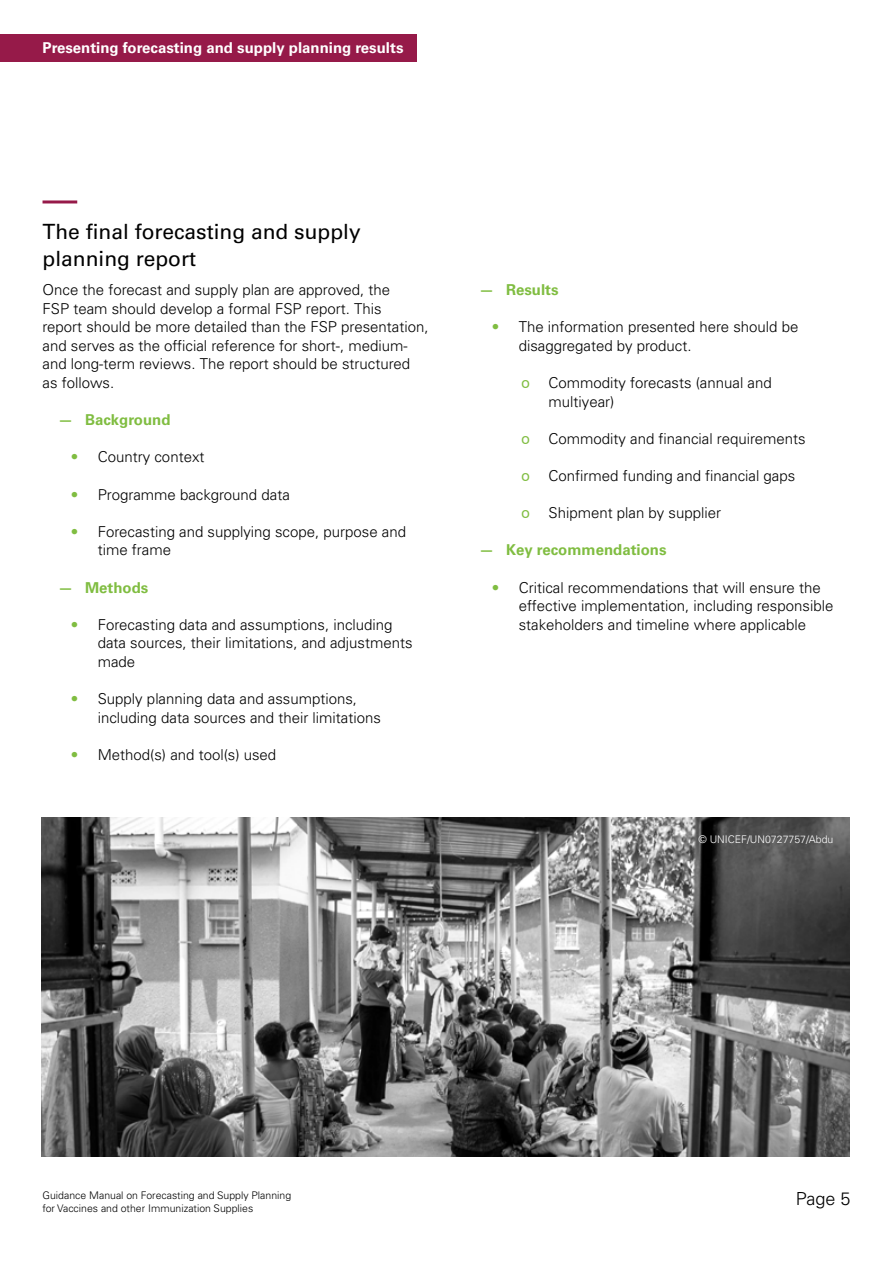
<style>
.page{position:relative;width:893px;height:1263px;background:#fff}
.page>*{position:absolute;margin:0;border:0;box-sizing:border-box;transform-origin:0 0}
.t1{font:21px/27px "Univers LT 55 Rm";color:#000}
.t2{font:300 18px "Univers LT Pro 45";color:#000}
.t3{font:15px/18.6px "Univers LT 45 Lt";color:#000}
.t4{font:15px "Univers LT 65 Bd";color:#80bd41}
.t5{font:700 15px "Univers LT Pro 65";color:#fff}
.t6{font:300 10.5px/12.6px "Univers LT Pro 45";color:#000}
.t7{font:10.5px "Univers LT 45 Lt";color:#fff}
.s1{font-family:"Univers LT 75 Blk";color:#80bd41}
.s2{font-family:"Arial";color:#80bd41}
</style>
<div class="page">
<hr style="left:43px;top:200px;width:34px;height:3px;background:#961a49">
<img style="left:41px;top:818px;width:808px;height:339px">
<div style="left:0;top:34px;width:416px;height:28px;background:#961a49"></div>
<p class="t5" style="left:43px;top:39px;width:362px">Presenting forecasting and supply planning results</p>
<h1 class="t1" style="left:43px;top:218px;width:320px">The final forecasting and supply planning report</h1>
<p class="t3" style="left:43px;top:280px;width:387px">Once the forecast and supply plan are approved, the<br>FSP team should develop a formal FSP report. This<br>report should be more detailed than the FSP presentation, and serves as the official reference for short-, medium&shy;and long-term reviews. The report should be structured as follows.</p>
<p class="t4" style="left:58px;top:411px;width:114px">— Background</p>
<p class="t3" style="left:71px;top:448px;width:135px"><span class="s1">•</span> Country context</p>
<p class="t3" style="left:71px;top:485px;width:221px"><span class="s1">•</span> Programme background data</p>
<p class="t3" style="left:98px;top:522px;width:310px;text-indent:-27px"><span class="s1">•</span> Forecasting and supplying scope, purpose and time frame</p>
<p class="t4" style="left:58px;top:578px;width:92px">— Methods</p>
<p class="t3" style="left:98px;top:615px;width:316px;text-indent:-27px"><span class="s1">•</span> Forecasting data and assumptions, including data sources, their limitations, and adjustments made</p>
<p class="t3" style="left:98px;top:690px;width:285px;text-indent:-27px"><span class="s1">•</span> Supply planning data and assumptions, including data sources and their limitations</p>
<p class="t3" style="left:71px;top:745px;width:207px"><span class="s1">•</span> Method(s) and tool(s) used</p>
<p class="t4" style="left:479px;top:281px;width:81px">— Results</p>
<p class="t3" style="left:519px;top:318px;width:281px;text-indent:-27px"><span class="s1">•</span> The information presented here should be disaggregated by product.</p>
<p class="t3" style="left:548px;top:373px;width:225px;text-indent:-27px"><span class="s2">ᴏ</span> Commodity forecasts (annual and multiyear)</p>
<p class="t3" style="left:521px;top:429px;width:286px"><span class="s2">ᴏ</span> Commodity and financial requirements</p>
<p class="t3" style="left:521px;top:466px;width:275px"><span class="s2">ᴏ</span> Confirmed funding and financial gaps</p>
<p class="t3" style="left:521px;top:504px;width:201px"><span class="s2">ᴏ</span> Shipment plan by supplier</p>
<p class="t4" style="left:479px;top:541px;width:189px">— Key recommendations</p>
<p class="t3" style="left:519px;top:578px;width:316px;text-indent:-27px"><span class="s1">•</span> Critical recommendations that will ensure the effective implementation, including responsible stakeholders and timeline where applicable</p>
<p class="t7" style="left:698px;top:833px;width:137px">© UNICEF/UN0727757/Abdu</p>
<p class="t6" style="left:43px;top:1189px;width:250px">Guidance Manual on Forecasting and Supply Planning for Vaccines and other Immunization Supplies</p>
<p class="t2" style="left:796px;top:1187px;width:56px">Page 5</p>
</div>
